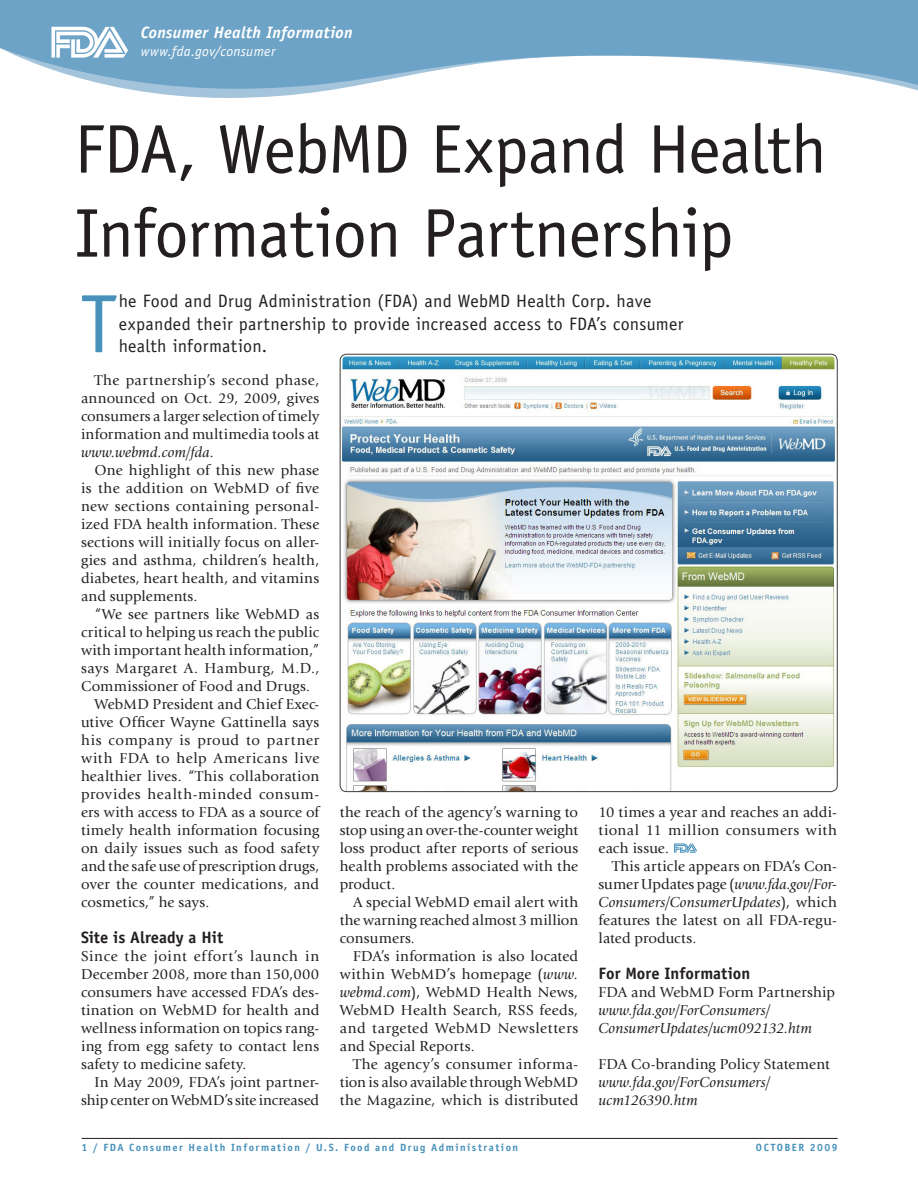
<style>
.page{position:relative;width:918px;height:1188px;background:#fff}
.page>*{position:absolute;margin:0;border:0;box-sizing:border-box;transform-origin:0 0}
.Intro-graph{font:83.1px "Officina Sans Std";color:#4791ba}
.Main_Titles{font:69px/84px "Officina Sans Std";letter-spacing:-.015em;color:#231f20}
.Intro-graph-2{font:18px/22.5px "Officina Sans Std";letter-spacing:.015em;color:#231f20}
.Sub-Heads{font:700 16.5px "Officina Sans Std";color:#231f20}
.t1{font:italic 700 16.5px "Officina Sans Std";letter-spacing:.015em;color:#fff}
.Body_Text{font:15px/18px "Giovanni Std";letter-spacing:.01em;color:#231f20;text-align:justify}
.Body_Text-2{font:italic 15px/18px "Giovanni Std";letter-spacing:.005em;color:#231f20}
.t2{font:italic 14.25px "Officina Sans Std";letter-spacing:.025em;color:#fff}
.t3{font:700 10.5px "Officina Sans Std";letter-spacing:.14em;color:#4791ba}
.s1{font-style:italic}
</style>
<div class="page">
<svg style="left:128px;top:89px;width:790px;height:9px"></svg>
<svg style="left:0;top:0;width:918px;height:89px;fill:#6da3c6"></svg>
<hr style="left:82px;top:1138px;width:756px;height:1px;background:#231f20">
<svg style="left:51px;top:27px;width:76px;height:31px"></svg>
<svg style="left:674px;top:843px;width:23px;height:10px"></svg>
<img style="left:340px;top:354px;width:496px;height:438px">
<p class="t1" style="left:141px;top:22px;width:213px">Consumer Health Information</p>
<p class="t2" style="left:141px;top:43px;width:136px">www.fda.gov/consumer</p>
<p class="Main_Titles" style="left:74px;top:107px;width:754px">FDA, WebMD Expand Health<br>Information Partnership</p>
<p class="Intro-graph" style="left:80px;top:276px;width:38px">T</p>
<p class="Intro-graph-2" style="left:119px;top:290px;width:566px">he Food and Drug Administration (FDA) and WebMD Health Corp. have expanded their partnership to provide increased access to FDA’s consumer health information.</p>
<p class="Body_Text" style="left:81px;top:371px;width:240px;text-indent:14px">The partnership’s second phase, announced on Oct. 29, 2009, gives consumers a larger selection of timely information and multimedia tools at <span class="s1">www.webmd.com/fda</span>.</p>
<p class="Body_Text" style="left:81px;top:461px;width:240px;text-indent:14px">One highlight of this new phase is the addition on WebMD of five new sections containing personal&shy;ized FDA health information. These sections will initially focus on aller&shy;gies and asthma, children’s health, diabetes, heart health, and vitamins and supplements.</p>
<p class="Body_Text" style="left:81px;top:605px;width:240px;text-indent:14px">“We see partners like WebMD as critical to helping us reach the public with important health information,” says Margaret A. Hamburg, M.D., Commissioner of Food and Drugs.</p>
<p class="Body_Text" style="left:81px;top:695px;width:240px;text-indent:14px">WebMD President and Chief Exec&shy;utive Officer Wayne Gattinella says his company is proud to partner with FDA to help Americans live healthier lives. “This collaboration provides health-minded consum&shy;ers with access to FDA as a source of timely health information focusing on daily issues such as food safety and the safe use of prescription drugs, over the counter medications, and cosmetics,” he says.</p>
<p class="Sub-Heads" style="left:81px;top:927px;width:144px">Site is Already a Hit</p>
<p class="Body_Text" style="left:81px;top:947px;width:240px">Since the joint effort’s launch in December 2008, more than 150,000 consumers have accessed FDA’s des&shy;tination on WebMD for health and wellness information on topics rang&shy;ing from egg safety to contact lens safety to medicine safety.</p>
<p class="Body_Text" style="left:81px;top:1073px;width:240px;text-align:right">In May 2009, FDA’s joint partner&shy;ship center on WebMD’s site increased</p>
<p class="Body_Text" style="left:340px;top:803px;width:240px">the reach of the agency’s warning to stop using an over-the-counter weight loss product after reports of serious health problems associated with the product.</p>
<p class="Body_Text" style="left:340px;top:893px;width:240px;text-indent:14px">A special WebMD email alert with the warning reached almost 3 million consumers.</p>
<p class="Body_Text" style="left:340px;top:947px;width:240px;text-indent:14px">FDA’s information is also located within WebMD’s homepage (<span class="s1">www. webmd.com</span>), WebMD Health News, WebMD Health Search, RSS feeds, and targeted WebMD Newsletters and Special Reports.</p>
<p class="Body_Text" style="left:340px;top:1055px;width:240px;text-indent:14px">The agency’s consumer informa&shy;tion is also available through WebMD the Magazine, which is distributed</p>
<p class="Body_Text" style="left:598px;top:803px;width:240px">10 times a year and reaches an addi&shy;tional 11 million consumers with each issue.</p>
<p class="Body_Text" style="left:598px;top:857px;width:240px;text-indent:14px">This article appears on FDA’s Con&shy;sumer Updates page (<span class="s1">www.fda.gov/For-Consumers/ConsumerUpdates</span>), which features the latest on all FDA-regu&shy;lated products.</p>
<p class="Sub-Heads" style="left:598px;top:963px;width:153px">For More Information</p>
<p class="Body_Text" style="left:598px;top:983px;width:238px">FDA and WebMD Form Partnership</p>
<p class="Body_Text-2" style="left:598px;top:1002px;width:215px">www.fda.gov/ForConsumers/<br>ConsumerUpdates/ucm092132.htm</p>
<p class="Body_Text" style="left:598px;top:1055px;width:233px">FDA Co-branding Policy Statement</p>
<p class="Body_Text-2" style="left:598px;top:1074px;width:173px">www.fda.gov/ForConsumers/ ucm126390.htm</p>
<p class="t3" style="left:82px;top:1141px;width:438px">1 / FDA Consumer Health Information / U.S. Food and Drug Administration</p>
<p class="t3" style="left:756px;top:1141px;width:83px">OCTOBER 2009</p>
</div>
